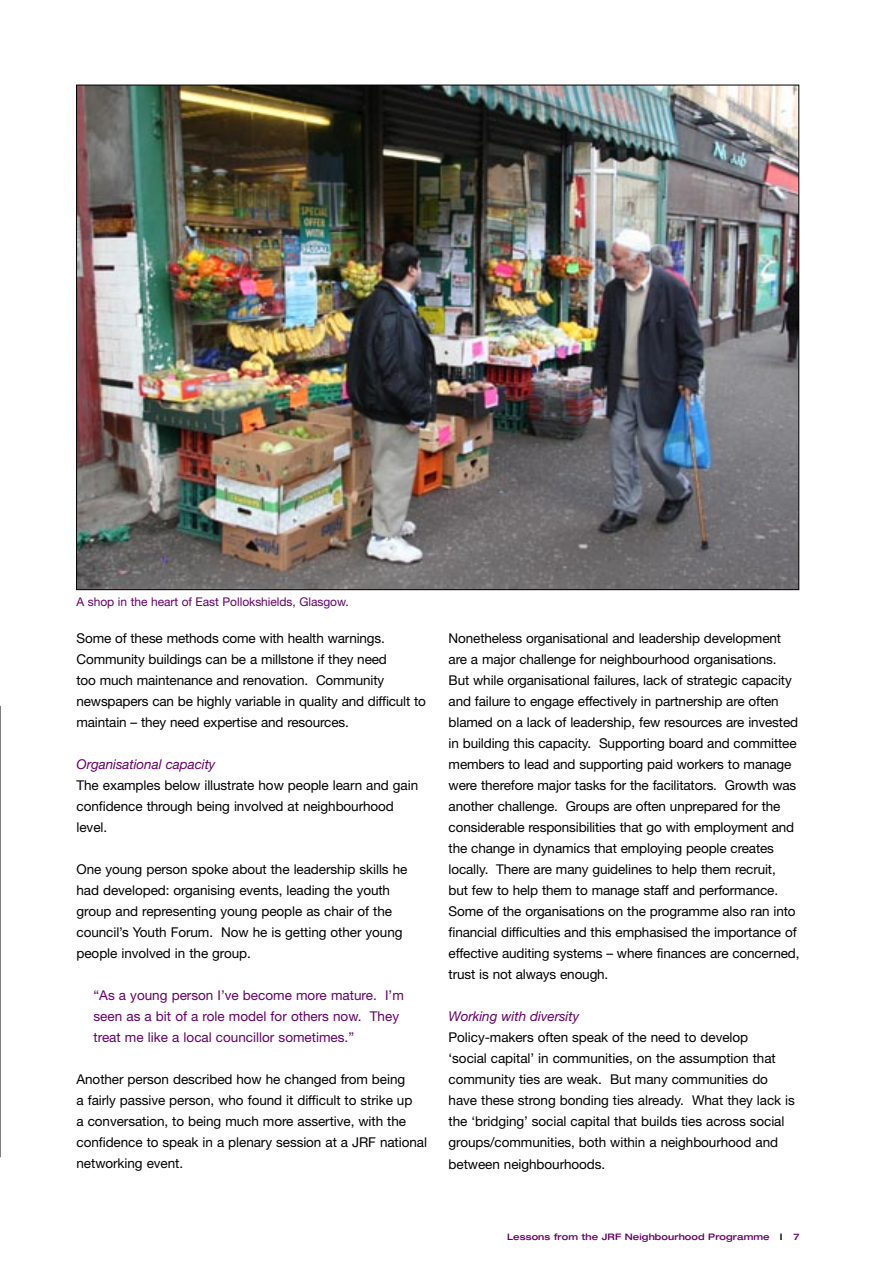
<style>
.page{position:relative;width:893px;height:1263px;background:#fff}
.page>*{position:absolute;margin:0;border:0;box-sizing:border-box;transform-origin:0 0}
.t1{font:13.5px/21px "Helvetica Neue";letter-spacing:-.01em;color:#000}
.t2{font:13.5px/21px "Helvetica Neue";color:#660069}
.t3{font:italic 13.5px "Helvetica Neue";letter-spacing:-.005em;color:#660069}
.t4{font:12px "Helvetica Neue";letter-spacing:-.005em;color:#660069}
.t5{font:500 expanded 9px "Helvetica Neue";letter-spacing:.01em;color:#660069}
.s1{color:#000}
</style>
<div class="page">
<svg style="left:0;top:706px;width:1px;height:451px"></svg>
<img style="left:78px;top:87px;width:719px;height:501px">
<p class="t4" style="left:77px;top:595px;width:274px">A shop in the heart of East Pollokshields, Glasgow.</p>
<p class="t1" style="left:77px;top:628px;width:351px">Some of these methods come with health warnings.<br>Community buildings can be a millstone if they need<br>too much maintenance and renovation. Community newspapers can be highly variable in quality and difficult to maintain – they need expertise and resources.</p>
<p class="t3" style="left:77px;top:756px;width:140px">Organisational capacity</p>
<p class="t1" style="left:77px;top:775px;width:343px">The examples below illustrate how people learn and gain confidence through being involved at neighbourhood level.</p>
<p class="t1" style="left:77px;top:859px;width:332px">One young person spoke about the leadership skills he had developed: organising events, leading the youth group and representing young people as chair of the council’s Youth Forum. Now he is getting other young people involved in the group.</p>
<p class="t2" style="left:94px;top:985px;width:312px">“As a young person I’ve become more mature. I’m seen as a bit of a role model for others now. They treat me like a local councillor sometimes.”</p>
<p class="t1" style="left:77px;top:1069px;width:352px">Another person described how he changed from being<br>a fairly passive person, who found it difficult to strike up<br>a conversation, to being much more assertive, with the confidence to speak in a plenary session at a JRF national networking event.</p>
<p class="t1" style="left:449px;top:628px;width:352px">Nonetheless organisational and leadership development are a major challenge for neighbourhood organisations.<br>But while organisational failures, lack of strategic capacity and failure to engage effectively in partnership are often blamed on a lack of leadership, few resources are invested in building this capacity. Supporting board and committee members to lead and supporting paid workers to manage were therefore major tasks for the facilitators. Growth was another challenge. Groups are often unprepared for the considerable responsibilities that go with employment and the change in dynamics that employing people creates locally. There are many guidelines to help them recruit,<br>but few to help them to manage staff and performance.<br>Some of the organisations on the programme also ran into financial difficulties and this emphasised the importance of effective auditing systems – where finances are concerned, trust is not always enough.</p>
<p class="t3" style="left:449px;top:1008px;width:132px">Working with diversity</p>
<p class="t1" style="left:449px;top:1027px;width:348px">Policy-makers often speak of the need to develop<br>‘social capital’ in communities, on the assumption that community ties are weak. But many communities do have these strong bonding ties already. What they lack is the ‘bridging’ social capital that builds ties across social groups/communities, both within a neighbourhood and between neighbourhoods.</p>
<p class="t5" style="left:507px;top:1231px;width:294px">Lessons from the JRF Neighbourhood Programme <span class="s1">I</span> 7</p>
</div>
